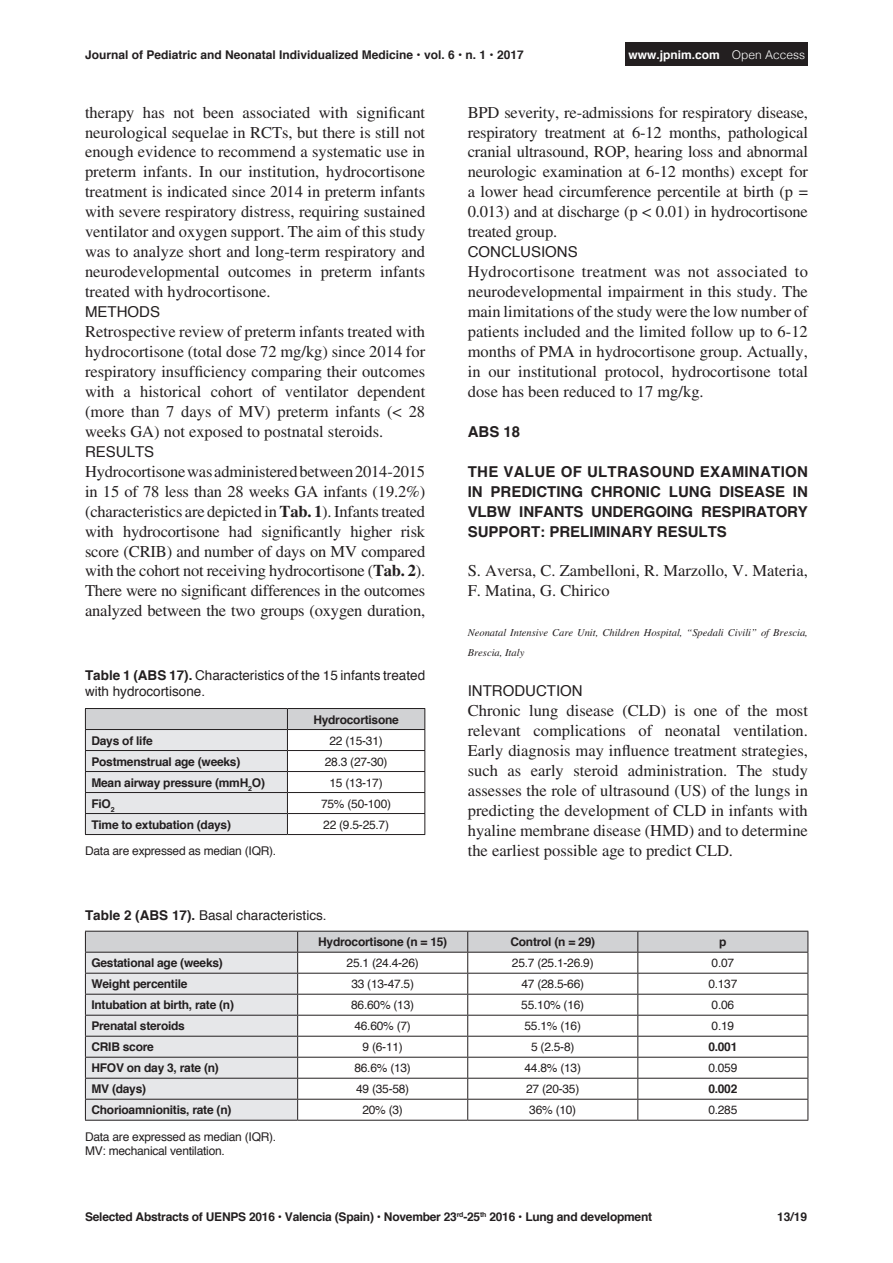
<style>
.page{position:relative;width:893px;height:1263px;background:#fff}
.page>*{position:absolute;margin:0;border:0;box-sizing:border-box;transform-origin:0 0}
.Body2_A{font:16.5px/20px "Times LT Std";color:#231f20;text-align:justify}
.AUTHORS{font:16.5px/20px "Times LT Std";color:#231f20}
.Heading2_A{font:700 15px/20px "Helvetica";color:#231f20;text-align:justify}
.Heading5_A{font:15px "Helvetica";color:#231f20}
.t1{font:13.5px/16.2px "Helvetica";color:#231f20}
.Table1{font:700 12px "Helvetica";letter-spacing:-.02em;color:#231f20}
.Table1-2{font:12px "Helvetica";letter-spacing:-.02em;color:#231f20}
.Table1-3{font:700 12px "Helvetica";color:#231f20}
.t2{font:700 12px "Helvetica";color:#fff}
.Body4_A{font:italic 10.5px/20px "Times LT Std";color:#231f20}
.s1{font-weight:300}
.s2{font-weight:700}
</style>
<div class="page">
<div style="left:626px;top:43px;width:182px;height:23px;background:#231f20"></div>
<svg style="left:85px;top:708px;width:340px;height:126px"></svg>
<hr style="left:85px;top:834px;width:202px;height:1px;background:#231f20">
<hr style="left:287px;top:834px;width:138px;height:1px;background:#231f20">
<svg style="left:85px;top:931px;width:723px;height:189px"></svg>
<hr style="left:85px;top:1120px;width:213px;height:1px;background:#231f20">
<hr style="left:298px;top:1120px;width:170px;height:1px;background:#231f20">
<hr style="left:468px;top:1120px;width:170px;height:1px;background:#231f20">
<hr style="left:638px;top:1120px;width:170px;height:1px;background:#231f20">
<p class="Table1-3" style="left:85px;top:45px;width:440px">Journal of Pediatric and Neonatal Individualized Medicine • vol. 6 • n. 1 • 2017</p>
<p class="t2" style="left:629px;top:45px;width:178px">www.jpnim.com <span class="s1">Open Access</span></p>
<p class="Body2_A" style="left:85px;top:102px;width:342px">therapy has not been associated with significant neurological sequelae in RCTs, but there is still not enough evidence to recommend a systematic use in preterm infants. In our institution, hydrocortisone treatment is indicated since 2014 in preterm infants with severe respiratory distress, requiring sustained ventilator and oxygen support. The aim of this study was to analyze short and long-term respiratory and neurodevelopmental outcomes in preterm infants treated with hydrocortisone.</p>
<p class="Heading5_A" style="left:85px;top:300px;width:77px">METHODS</p>
<p class="Body2_A" style="left:85px;top:321px;width:342px">Retrospective review of preterm infants treated with hydrocortisone (total dose 72 mg/kg) since 2014 for respiratory insufficiency comparing their outcomes with a historical cohort of ventilator dependent (more than 7 days of MV) preterm infants (&lt; 28 weeks GA) not exposed to postnatal steroids.</p>
<p class="Heading5_A" style="left:85px;top:440px;width:71px">RESULTS</p>
<p class="Body2_A" style="left:85px;top:461px;width:342px">Hydrocortisone was administered between 2014-2015 in 15 of 78 less than 28 weeks GA infants (19.2%) (characteristics are depicted in <span class="s2">Tab. 1</span>). Infants treated with hydrocortisone had significantly higher risk score (CRIB) and number of days on MV compared with the cohort not receiving hydrocortisone (<span class="s2">Tab. 2</span>).<br>There were no significant differences in the outcomes analyzed between the two groups (oxygen duration,</p>
<p class="t1" style="left:85px;top:667px;width:342px"><span class="s2">Table 1 (ABS 17).</span> Characteristics of the 15 infants treated with hydrocortisone.</p>
<p class="Table1" style="left:313px;top:710px;width:87px">Hydrocortisone</p>
<p class="Table1" style="left:91px;top:731px;width:63px">Days of life</p>
<p class="Table1-2" style="left:330px;top:731px;width:55px">22 (15-31)</p>
<p class="Table1" style="left:91px;top:752px;width:150px">Postmenstrual age (weeks)</p>
<p class="Table1-2" style="left:325px;top:752px;width:64px">28.3 (27-30)</p>
<p class="Table1" style="left:91px;top:773px;width:175px">Mean airway pressure (mmH<sub>2</sub>O)</p>
<p class="Table1-2" style="left:330px;top:773px;width:55px">15 (13-17)</p>
<p class="Table1" style="left:91px;top:794px;width:25px">FiO<sub>2</sub></p>
<p class="Table1-2" style="left:321px;top:794px;width:72px">75% (50-100)</p>
<p class="Table1" style="left:91px;top:815px;width:141px">Time to extubation (days)</p>
<p class="Table1-2" style="left:323px;top:815px;width:67px">22 (9.5-25.7)</p>
<p class="Table1-2" style="left:85px;top:842px;width:193px">Data are expressed as median (IQR).</p>
<p class="t1" style="left:85px;top:907px;width:243px"><span class="s2">Table 2 (ABS 17).</span> Basal characteristics.</p>
<p class="Body2_A" style="left:468px;top:102px;width:342px">BPD severity, re-admissions for respiratory disease, respiratory treatment at 6-12 months, pathological cranial ultrasound, ROP, hearing loss and abnormal neurologic examination at 6-12 months) except for a lower head circumference percentile at birth (p = 0.013) and at discharge (p &lt; 0.01) in hydrocortisone treated group.</p>
<p class="Heading5_A" style="left:468px;top:240px;width:112px">CONCLUSIONS</p>
<p class="Body2_A" style="left:468px;top:262px;width:342px">Hydrocortisone treatment was not associated to neurodevelopmental impairment in this study. The main limitations of the study were the low number of patients included and the limited follow up to 6-12 months of PMA in hydrocortisone group. Actually, in our institutional protocol, hydrocortisone total dose has been reduced to 17 mg/kg.</p>
<p class="Heading2_A" style="left:468px;top:422px;width:54px">ABS 18</p>
<p class="Heading2_A" style="left:468px;top:462px;width:342px">THE VALUE OF ULTRASOUND EXAMINATION IN PREDICTING CHRONIC LUNG DISEASE IN VLBW INFANTS UNDERGOING RESPIRATORY SUPPORT: PRELIMINARY RESULTS</p>
<p class="AUTHORS" style="left:468px;top:561px;width:342px">S. Aversa, C. Zambelloni, R. Marzollo, V. Materia,<br>F. Matina, G. Chirico</p>
<p class="Body4_A" style="left:468px;top:623px;width:342px">Neonatal Intensive Care Unit, Children Hospital, “Spedali Civili” of Brescia,<br>Brescia, Italy</p>
<p class="Heading5_A" style="left:468px;top:679px;width:116px">INTRODUCTION</p>
<p class="Body2_A" style="left:468px;top:700px;width:342px">Chronic lung disease (CLD) is one of the most relevant complications of neonatal ventilation.<br>Early diagnosis may influence treatment strategies, such as early steroid administration. The study assesses the role of ultrasound (US) of the lungs in predicting the development of CLD in infants with hyaline membrane disease (HMD) and to determine the earliest possible age to predict CLD.</p>
<p class="Table1" style="left:318px;top:932px;width:131px">Hydrocortisone (n = 15)</p>
<p class="Table1" style="left:510px;top:932px;width:86px">Control (n = 29)</p>
<p class="Table1" style="left:719px;top:932px;width:9px">p</p>
<p class="Table1" style="left:91px;top:953px;width:133px">Gestational age (weeks)</p>
<p class="Table1-2" style="left:347px;top:954px;width:74px">25.1 (24.4-26)</p>
<p class="Table1-2" style="left:512px;top:954px;width:83px">25.7 (25.1-26.9)</p>
<p class="Table1-2" style="left:712px;top:954px;width:24px">0.07</p>
<p class="Table1" style="left:91px;top:974px;width:98px">Weight percentile</p>
<p class="Table1-2" style="left:351px;top:975px;width:64px">33 (13-47.5)</p>
<p class="Table1-2" style="left:521px;top:975px;width:64px">47 (28.5-66)</p>
<p class="Table1-2" style="left:708px;top:975px;width:31px">0.137</p>
<p class="Table1" style="left:91px;top:995px;width:144px">Intubation at birth, rate (n)</p>
<p class="Table1-2" style="left:351px;top:996px;width:64px">86.60% (13)</p>
<p class="Table1-2" style="left:521px;top:996px;width:64px">55.10% (16)</p>
<p class="Table1-2" style="left:712px;top:996px;width:24px">0.06</p>
<p class="Table1" style="left:91px;top:1016px;width:95px">Prenatal steroids</p>
<p class="Table1-2" style="left:354px;top:1017px;width:58px">46.60% (7)</p>
<p class="Table1-2" style="left:524px;top:1017px;width:58px">55.1% (16)</p>
<p class="Table1-2" style="left:712px;top:1017px;width:24px">0.19</p>
<p class="Table1" style="left:91px;top:1037px;width:64px">CRIB score</p>
<p class="Table1-2" style="left:363px;top:1038px;width:42px">9 (6-11)</p>
<p class="Table1-2" style="left:531px;top:1038px;width:45px">5 (2.5-8)</p>
<p class="Table1" style="left:708px;top:1037px;width:31px">0.001</p>
<p class="Table1" style="left:91px;top:1058px;width:129px">HFOV on day 3, rate (n)</p>
<p class="Table1-2" style="left:354px;top:1059px;width:58px">86.6% (13)</p>
<p class="Table1-2" style="left:524px;top:1059px;width:58px">44.8% (13)</p>
<p class="Table1-2" style="left:708px;top:1059px;width:31px">0.059</p>
<p class="Table1" style="left:91px;top:1079px;width:56px">MV (days)</p>
<p class="Table1-2" style="left:356px;top:1080px;width:55px">49 (35-58)</p>
<p class="Table1-2" style="left:526px;top:1080px;width:55px">27 (20-35)</p>
<p class="Table1" style="left:708px;top:1079px;width:31px">0.002</p>
<p class="Table1" style="left:91px;top:1100px;width:142px">Chorioamnionitis, rate (n)</p>
<p class="Table1-2" style="left:362px;top:1101px;width:42px">20% (3)</p>
<p class="Table1-2" style="left:529px;top:1101px;width:49px">36% (10)</p>
<p class="Table1-2" style="left:708px;top:1101px;width:31px">0.285</p>
<p class="Table1-2" style="left:85px;top:1127px;width:193px">Data are expressed as median (IQR).</p>
<p class="Table1-2" style="left:85px;top:1142px;width:141px">MV: mechanical ventilation.</p>
<p class="Table1" style="left:85px;top:1207px;width:569px">Selected Abstracts of UENPS 2016 • Valencia (Spain) • November 23<sup>rd</sup>-25<sup>th</sup> 2016 • Lung and development</p>
<p class="Table1" style="left:777px;top:1207px;width:32px">13/19</p>
</div>
